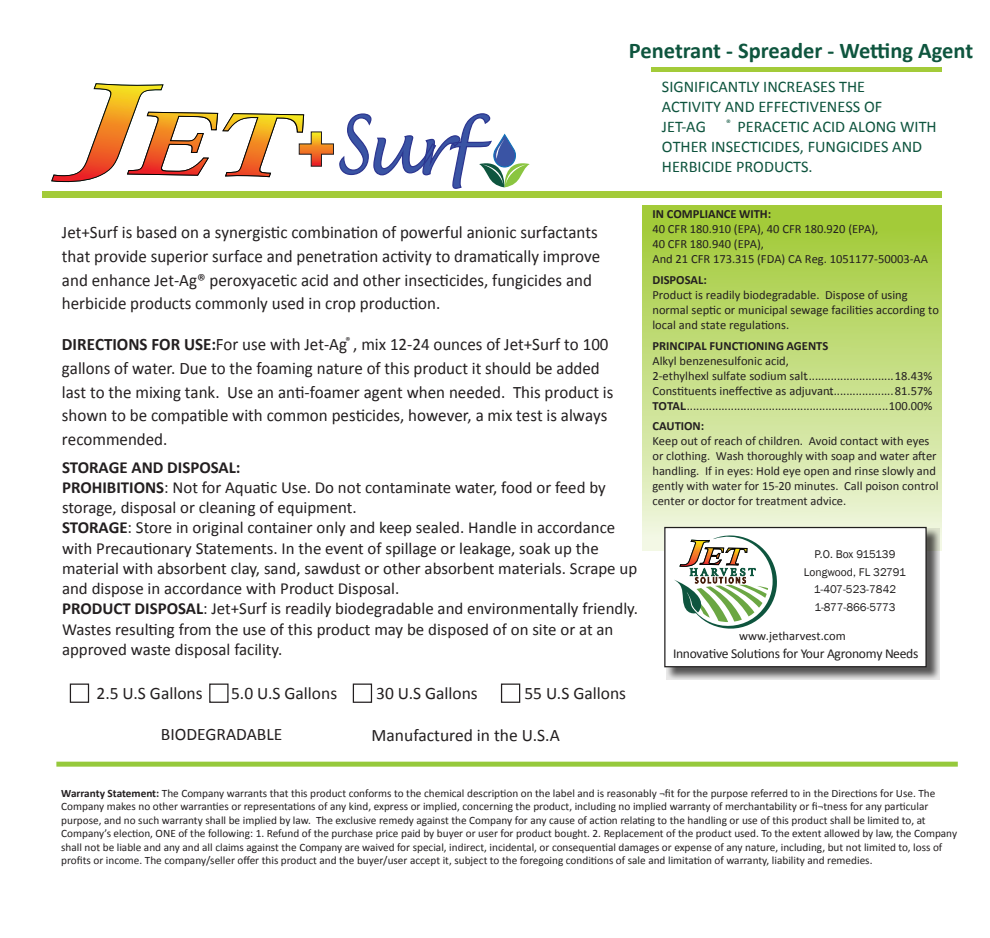
<style>
.page{position:relative;width:990px;height:938px;background:#fff}
.page>*{position:absolute;margin:0;border:0;box-sizing:border-box;transform-origin:0 0}
.t1{font:italic 70.12px "Lucida Handwriting";color:#3a54a4}
.t2{font:700 22.5px "Calibri";color:#0e553e}
.t3{font:17.5px/23.8px "Calibri";color:#231f20}
.t4{font:16.88px/20.2px "Calibri";color:#231f20}
.t5{font:16.25px/20px "Calibri";color:#0e543e}
.t6{font:13.62px "Calibri";letter-spacing:-.02em;color:#211f1f}
.t7{font:12.5px/15px "Calibri";color:#231f20}
.t8{font:700 12.5px "Calibri";color:#231f20}
.t9{font:12.5px "Calibri";color:#211f1f}
.t10{font:11.5px/17.8px "Franklin Gothic";color:#211f1f;text-align:center}
.t11{font:11.25px/13.5px "Calibri";color:#231f20}
.s1{font-size:75.62px}
.s2{font-weight:700}
</style>
<div class="page">
<div style="left:42px;top:191px;width:900px;height:6px;background:#a3cb39"></div>
<div style="left:642px;top:206px;width:300px;height:345px;background:linear-gradient(to bottom,#9fc930,#f2f7e3)"></div>
<div style="left:651px;top:67px;width:291px;height:5px;background:#a3cb39"></div>
<svg style="left:666px;top:528px;width:273px;height:152px;background:#908f8f"></svg>
<div style="left:665px;top:527px;width:261px;height:139px;background:#fff"></div>
<div style="left:664px;top:527px;width:263px;height:140px;border:1px solid #211f1f"></div>
<svg style="left:674px;top:535px;width:103px;height:94px"></svg>
<div style="left:70px;top:683px;width:19px;height:19px;border:1px solid #231f20"></div>
<div style="left:209px;top:683px;width:20px;height:19px;border:1px solid #231f20"></div>
<div style="left:353px;top:683px;width:19px;height:19px;border:1px solid #231f20"></div>
<div style="left:501px;top:683px;width:19px;height:19px;border:1px solid #231f20"></div>
<div style="left:56px;top:761px;width:902px;height:5px;background:#96c93c"></div>
<svg style="left:51px;top:83px;width:479px;height:106px"></svg>
<h2 class="t2" style="left:629px;top:37px;width:346px">Penetrant - Spreader - Wetting Agent</h2>
<h1 class="t1" style="left:336px;top:107px;width:136px"><span class="s1">S</span>urf</h1>
<p class="t3" style="left:62px;top:220px;width:540px">Jet+Surf is based on a synergistic combination of powerful anionic surfactants that provide superior surface and penetration activity to dramatically improve and enhance Jet-Ag® peroxyacetic acid and other insecticides, fungicides and herbicide products commonly used in crop production.</p>
<p class="t3" style="left:62px;top:332px;width:553px"><span class="s2">DIRECTIONS FOR USE:</span>For use with Jet-Ag<sup>®</sup> , mix 12-24 ounces of Jet+Surf to 100 gallons of water. Due to the foaming nature of this product it should be added last to the mixing tank. Use an anti-foamer agent when needed. This product is shown to be compatible with common pesticides, however, a mix test is always recommended.</p>
<p class="t4" style="left:62px;top:457px;width:578px"><span class="s2">STORAGE AND DISPOSAL:<br>PROHIBITIONS</span>: Not for Aquatic Use. Do not contaminate water, food or feed by storage, disposal or cleaning of equipment.<br><span class="s2">STORAGE</span>: Store in original container only and keep sealed. Handle in accordance with Precautionary Statements. In the event of spillage or leakage, soak up the material with absorbent clay, sand, sawdust or other absorbent materials. Scrape up and dispose in accordance with Product Disposal.<br><span class="s2">PRODUCT DISPOSAL</span>: Jet+Surf is readily biodegradable and environmentally friendly.<br>Wastes resulting from the use of this product may be disposed of on site or at an approved waste disposal facility.</p>
<h3 class="t3" style="left:97px;top:681px;width:108px">2.5 U.S Gallons</h3>
<h3 class="t3" style="left:231px;top:681px;width:108px">5.0 U.S Gallons</h3>
<h3 class="t3" style="left:376px;top:681px;width:103px">30 U.S Gallons</h3>
<h3 class="t3" style="left:524px;top:681px;width:103px">55 U.S Gallons</h3>
<h3 class="t3" style="left:161px;top:722px;width:123px">BIODEGRADABLE</h3>
<h3 class="t3" style="left:372px;top:723px;width:190px">Manufactured in the U.S.A</h3>
<h3 class="t5" style="left:662px;top:76px;width:276px">SIGNIFICANTLY INCREASES THE<br>ACTIVITY AND EFFECTIVENESS OF<br>JET-AG <sup>®</sup> PERACETIC ACID ALONG WITH<br>OTHER INSECTICIDES, FUNGICIDES AND<br>HERBICIDE PRODUCTS.</h3>
<p class="t8" style="left:652px;top:206px;width:120px">IN COMPLIANCE WITH:</p>
<p class="t7" style="left:652px;top:222px;width:277px">40 CFR 180.910 (EPA), 40 CFR 180.920 (EPA),<br>40 CFR 180.940 (EPA),<br>And 21 CFR 173.315 (FDA) CA Reg. 1051177-50003-AA</p>
<p class="t8" style="left:652px;top:272px;width:56px">DISPOSAL:</p>
<p class="t7" style="left:652px;top:287px;width:288px">Product is readily biodegradable. Dispose of using normal septic or municipal sewage facilities according to local and state regulations.</p>
<p class="t8" style="left:652px;top:337px;width:177px">PRINCIPAL FUNCTIONING AGENTS</p>
<p class="t7" style="left:652px;top:353px;width:282px">Alkyl benzenesulfonic acid,<br>2-ethylhexl sulfate sodium salt............................18.43% Constituents ineffective as adjuvant.....................81.57% <span class="s2">TOTAL</span>.................................................................100.00%</p>
<p class="t8" style="left:652px;top:418px;width:53px">CAUTION:</p>
<p class="t7" style="left:652px;top:434px;width:288px">Keep out of reach of children. Avoid contact with eyes or clothing. Wash thoroughly with soap and water after handling. If in eyes: Hold eye open and rinse slowly and gently with water for 15-20 minutes. Call poison control center or doctor for treatment advice.</p>
<p class="t10" style="left:804px;top:545px;width:104px">P.O. Box 915139<br>Longwood, FL 32791<br>1-407-523-7842<br>1-877-866-5773</p>
<p class="t9" style="left:739px;top:628px;width:108px">www.jetharvest.com</p>
<p class="t6" style="left:673px;top:645px;width:247px">Innovative Solutions for Your Agronomy Needs</p>
<p class="t11" style="left:61px;top:786px;width:897px"><span class="s2">Warranty Statement:</span> The Company warrants that this product conforms to the chemical description on the label and is reasonably ¬fit for the purpose referred to in the Directions for Use. The Company makes no other warranties or representations of any kind, express or implied, concerning the product, including no implied warranty of merchantability or fi¬tness for any particular purpose, and no such warranty shall be implied by law. The exclusive remedy against the Company for any cause of action relating to the handling or use of this product shall be limited to, at Company’s election, ONE of the following: 1. Refund of the purchase price paid by buyer or user for product bought. 2. Replacement of the product used. To the extent allowed by law, the Company shall not be liable and any and all claims against the Company are waived for special, indirect, incidental, or consequential damages or expense of any nature, including, but not limited to, loss of profits or income. The company/seller offer this product and the buyer/user accept it, subject to the foregoing conditions of sale and limitation of warranty, liability and remedies.</p>
</div>
